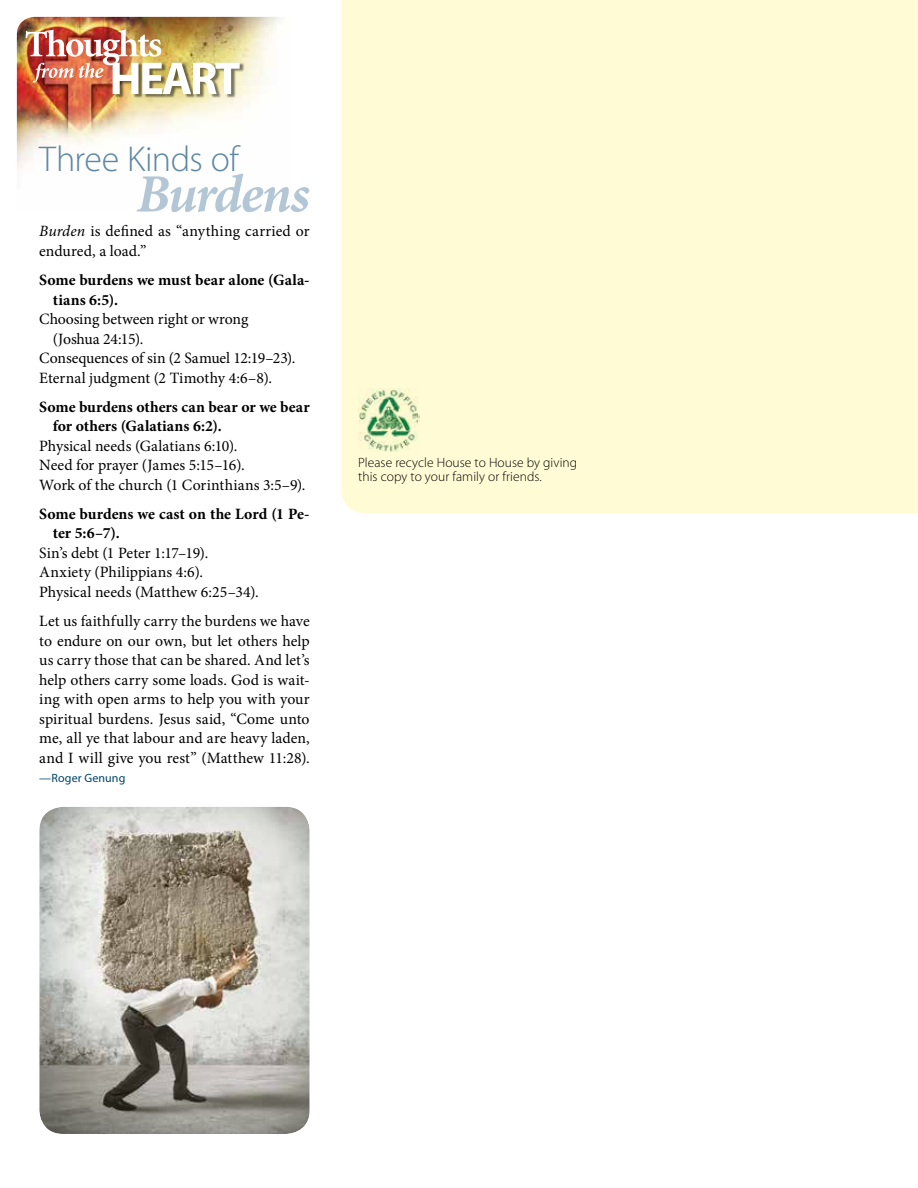
<style>
.page{position:relative;width:918px;height:1188px;background:#fff}
.page>*{position:absolute;margin:0;border:0;box-sizing:border-box;transform-origin:0 0}
.t1{font:italic 700 54px "Minion Pro";letter-spacing:-.035em;color:#b3c6d5}
.t2{font:300 36px "Myriad Pro";letter-spacing:-.01em;color:#5d87a1}
.t3{font:15.75px/19.5px "Minion Pro";color:#000}
.t4{font:700 15.75px/19.5px "Minion Pro";color:#000}
.t5{font:300 13.5px/13.5px "Myriad Pro";letter-spacing:.005em;color:#000}
.t6{font:12px "Myriad Pro";letter-spacing:.01em;color:#00446a}
.s1{font-style:italic}
</style>
<div class="page">
<div style="left:341px;top:0;width:577px;height:513px;background:#fffcd5"></div>
<img style="left:358px;top:389px;width:62px;height:62px">
<img style="left:17px;top:17px;width:267px;height:155px">
<div style="left:114px;top:63px;width:131px;height:35px;background:#000;opacity:.5"></div>
<img style="left:26px;top:30px;width:214px;height:64px">
<div style="left:39px;top:806px;width:273px;height:329px;background:#5d87a1;opacity:.19"></div>
<h2 class="t2" style="left:39px;top:137px;width:201px">Three Kinds of</h2>
<h1 class="t1" style="left:137px;top:156px;width:175px">Burdens</h1>
<p class="t3" style="left:39px;top:222px;width:272px"><span class="s1">Burden</span> is defined as “anything carried or endured, a load.”</p>
<p class="t4" style="left:53px;top:270px;width:258px;text-indent:-13px">Some burdens we must bear alone (Gala&shy;tians 6:5).</p>
<p class="t3" style="left:39px;top:309px;width:211px">Choosing between right or wrong</p>
<p class="t3" style="left:53px;top:329px;width:92px">(Joshua 24:15).</p>
<p class="t3" style="left:39px;top:348px;width:258px">Consequences of sin (2 Samuel 12:19–23).</p>
<p class="t3" style="left:39px;top:368px;width:234px">Eternal judgment (2 Timothy 4:6–8).</p>
<p class="t4" style="left:53px;top:397px;width:258px;text-indent:-13px">Some burdens others can bear or we bear for others (Galatians 6:2).</p>
<p class="t3" style="left:39px;top:436px;width:268px">Physical needs (Galatians 6:10).<br>Need for prayer (James 5:15–16).<br>Work of the church (1 Corinthians 3:5–9).</p>
<p class="t4" style="left:53px;top:504px;width:258px;text-indent:-13px">Some burdens we cast on the Lord (1 Pe&shy;ter 5:6–7).</p>
<p class="t3" style="left:39px;top:543px;width:221px">Sin’s debt (1 Peter 1:17–19).<br>Anxiety (Philippians 4:6).<br>Physical needs (Matthew 6:25–34).</p>
<p class="t3" style="left:39px;top:612px;width:272px;text-align:justify">Let us faithfully carry the burdens we have to endure on our own, but let others help us carry those that can be shared. And let’s help others carry some loads. God is wait&shy;ing with open arms to help you with your spiritual burdens. Jesus said, “Come unto me, all ye that labour and are heavy laden, and I will give you rest” (Matthew 11:28).</p>
<p class="t6" style="left:39px;top:771px;width:88px">—Roger Genung</p>
<p class="t5" style="left:358px;top:456px;width:221px">Please recycle House to House by giving this copy to your family or friends.</p>
</div>
